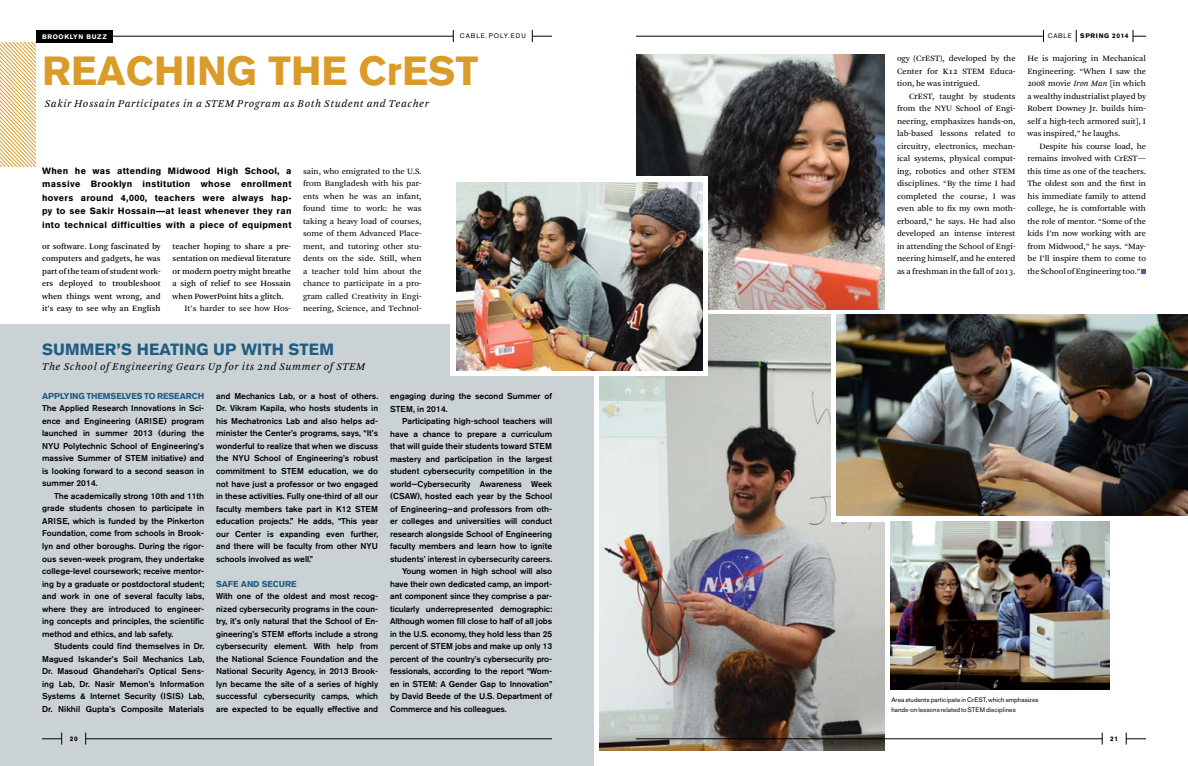
<style>
.page{position:relative;width:1188px;height:766px;background:#fff}
.page>*{position:absolute;margin:0;border:0;box-sizing:border-box;transform-origin:0 0}
.t1{font:900 40px "Akzidenz Grotesk";color:#da9b28}
.t2{font:900 16px "Akzidenz Grotesk";letter-spacing:.005em;color:#205d81}
.t3{font:italic 11px "Arnhem Blond";letter-spacing:.05em;color:#000}
.t4{font:900 9px/13.5px "Akzidenz Grotesk";letter-spacing:.035em;color:#000;text-align:justify}
.t5{font:500 8.5px/12.5px "Akzidenz Grotesk BE";color:#000;text-align:justify}
.t6{font:8.5px/12.5px "Arnhem Blond";color:#000;text-align:justify}
.t7{font:8.5px/12.5px "Arnhem";letter-spacing:-.005em;color:#000;text-align:justify}
.t8{font:900 8.5px "Akzidenz Grotesk";letter-spacing:-.01em;color:#205d81}
.t9{font:6.5px/10px "Akzidenz Grotesk BE";letter-spacing:.01em;color:#000}
.t10{font:6.5px "Akzidenz Grotesk";letter-spacing:.15em;color:#000}
.t11{font:900 6.5px "Akzidenz Grotesk";letter-spacing:.1em;color:#000}
.t12{font:900 6.5px "Akzidenz Grotesk";letter-spacing:.1em;color:#fff}
.s1{font-style:italic}
</style>
<div class="page">
<svg style="left:1102px;top:732px;width:1px;height:12px"></svg>
<svg style="left:1126px;top:732px;width:20px;height:12px"></svg>
<hr style="left:636px;top:36px;width:407px;height:1px;background:#000">
<svg style="left:1043px;top:30px;width:1px;height:12px"></svg>
<svg style="left:1076px;top:30px;width:1px;height:12px"></svg>
<svg style="left:1132px;top:30px;width:14px;height:12px"></svg>
<img style="left:600px;top:315px;width:285px;height:435px">
<div style="left:0;top:324px;width:594px;height:441px;background:#cbd2d6"></div>
<hr style="left:86px;top:738px;width:466px;height:1px;background:#000">
<svg style="left:42px;top:732px;width:20px;height:12px"></svg>
<svg style="left:85px;top:732px;width:1px;height:12px"></svg>
<hr style="left:42px;top:36px;width:411px;height:1px;background:#000">
<svg style="left:453px;top:30px;width:1px;height:12px"></svg>
<svg style="left:532px;top:30px;width:20px;height:12px"></svg>
<div style="left:36px;top:30px;width:76px;height:12px;background:#000"></div>
<svg style="left:0;top:42px;width:36px;height:125px"></svg>
<img style="left:636px;top:54px;width:249px;height:255px">
<svg style="left:831px;top:314px;width:357px;height:207px"></svg>
<img style="left:837px;top:315px;width:351px;height:200px">
<div style="left:451px;top:177px;width:257px;height:199px;background:#fff"></div>
<img style="left:456px;top:182px;width:246px;height:188px">
<svg style="left:1142px;top:269px;width:4px;height:5px"></svg>
<img style="left:891px;top:521px;width:218px;height:168px">
<hr style="left:636px;top:738px;width:466px;height:1px;background:#000">
<p class="t12" style="left:42px;top:32px;width:66px">BROOKLYN BUZZ</p>
<p class="t10" style="left:460px;top:32px;width:68px">CABLE.POLY.EDU</p>
<h1 class="t1" style="left:42px;top:46px;width:438px">REACHING THE CrEST</h1>
<p class="t3" style="left:45px;top:97px;width:386px">Sakir Hossain Participates in a STEM Program as Both Student and Teacher</p>
<p class="t4" style="left:42px;top:164px;width:251px">When he was attending Midwood High School, a massive Brooklyn institution whose enrollment hovers around 4,000, teachers were always hap&shy;py to see Sakir Hossain—at least whenever they ran into technical difficulties with a piece of equipment</p>
<p class="t7" style="left:42px;top:240px;width:120px">or software. Long fascinated by computers and gadgets, he was part of the team of student work&shy;ers deployed to troubleshoot when things went wrong, and it’s easy to see why an English</p>
<p class="t7" style="left:173px;top:240px;width:120px">teacher hoping to share a pre&shy;sentation on medieval literature or modern poetry might breathe a sigh of relief to see Hossain when PowerPoint hits a glitch.</p>
<p class="t6" style="left:185px;top:302px;width:108px">It’s harder to see how Hos-</p>
<p class="t6" style="left:303px;top:165px;width:120px">sain, who emigrated to the U.S. from Bangladesh with his par&shy;ents when he was an infant, found time to work: he was taking a heavy load of courses, some of them Advanced Place&shy;ment, and tutoring other stu&shy;dents on the side. Still, when a teacher told him about the chance to participate in a pro&shy;gram called Creativity in Engi&shy;neering, Science, and Technol-</p>
<h2 class="t2" style="left:42px;top:339px;width:293px">SUMMER’S HEATING UP WITH STEM</h2>
<p class="t3" style="left:42px;top:360px;width:325px">The School of Engineering Gears Up for its 2nd Summer of STEM</p>
<p class="t8" style="left:42px;top:390px;width:164px">APPLYING THEMSELVES TO RESEARCH</p>
<p class="t5" style="left:42px;top:402px;width:164px">The Applied Research Innovations in Sci&shy;ence and Engineering (ARISE) program launched in summer 2013 (during the NYU Polytechnic School of Engineering’s massive Summer of STEM initiative) and is looking forward to a second season in summer 2014.</p>
<p class="t5" style="left:42px;top:489px;width:164px;text-indent:12px">The academically strong 10th and 11th grade students chosen to participate in ARISE, which is funded by the Pinkerton Foundation, come from schools in Brook&shy;lyn and other boroughs. During the rigor&shy;ous seven-week program, they undertake college-level coursework; receive mentor&shy;ing by a graduate or postdoctoral student; and work in one of several faculty labs, where they are introduced to engineer&shy;ing concepts and principles, the scientific method and ethics, and lab safety.</p>
<p class="t5" style="left:42px;top:639px;width:164px;text-indent:12px">Students could find themselves in Dr.<br>Magued Iskander’s Soil Mechanics Lab, Dr. Masoud Ghandehari’s Optical Sens&shy;ing Lab, Dr. Nasir Memon’s Information Systems &amp; Internet Security (ISIS) Lab, Dr. Nikhil Gupta’s Composite Materials</p>
<p class="t5" style="left:216px;top:389px;width:164px">and Mechanics Lab, or a host of others.<br>Dr. Vikram Kapila, who hosts students in his Mechatronics Lab and also helps ad&shy;minister the Center’s programs, says, “It’s wonderful to realize that when we discuss the NYU School of Engineering’s robust commitment to STEM education, we do not have just a professor or two engaged in these activities. Fully one-third of all our faculty members take part in K12 STEM education projects.” He adds, “This year our Center is expanding even further, and there will be faculty from other NYU schools involved as well.”</p>
<p class="t8" style="left:216px;top:578px;width:82px">SAFE AND SECURE</p>
<p class="t5" style="left:216px;top:589px;width:164px">With one of the oldest and most recog&shy;nized cybersecurity programs in the coun&shy;try, it’s only natural that the School of En&shy;gineering’s STEM efforts include a strong cybersecurity element. With help from the National Science Foundation and the National Security Agency, in 2013 Brook&shy;lyn became the site of a series of highly successful cybersecurity camps, which are expected to be equally effective and</p>
<p class="t11" style="left:70px;top:734px;width:9px">20</p>
<p class="t5" style="left:390px;top:389px;width:163px">engaging during the second Summer of<br>STEM, in 2014.</p>
<p class="t5" style="left:402px;top:414px;width:151px">Participating high-school teachers will</p>
<p class="t5" style="left:390px;top:427px;width:164px">have a chance to prepare a curriculum</p>
<p class="t5" style="left:390px;top:439px;width:164px">that will guide their students toward STEM</p>
<p class="t5" style="left:390px;top:452px;width:163px">mastery and participation in the largest</p>
<p class="t5" style="left:390px;top:464px;width:163px">student cybersecurity competition in the</p>
<p class="t5" style="left:390px;top:477px;width:163px">world—Cybersecurity Awareness Week</p>
<p class="t5" style="left:390px;top:489px;width:163px">(CSAW), hosted each year by the School</p>
<p class="t5" style="left:390px;top:502px;width:164px">of Engineering—and professors from oth-</p>
<p class="t5" style="left:390px;top:514px;width:164px">er colleges and universities will conduct</p>
<p class="t5" style="left:390px;top:527px;width:164px">research alongside School of Engineering</p>
<p class="t5" style="left:390px;top:539px;width:164px">faculty members and learn how to ignite</p>
<p class="t5" style="left:390px;top:552px;width:164px">students’ interest in cybersecurity careers.</p>
<p class="t5" style="left:402px;top:564px;width:151px">Young women in high school will also</p>
<p class="t5" style="left:390px;top:577px;width:164px">have their own dedicated camp, an import-</p>
<p class="t5" style="left:390px;top:589px;width:164px">ant component since they comprise a par-</p>
<p class="t5" style="left:390px;top:602px;width:164px">ticularly underrepresented demographic:</p>
<p class="t5" style="left:390px;top:614px;width:164px">Although women fill close to half of all jobs</p>
<p class="t5" style="left:390px;top:627px;width:163px">in the U.S. economy, they hold less than 25</p>
<p class="t5" style="left:390px;top:639px;width:164px">percent of STEM jobs and make up only 13</p>
<p class="t5" style="left:390px;top:652px;width:163px">percent of the country’s cybersecurity pro-</p>
<p class="t5" style="left:390px;top:664px;width:163px">fessionals, according to the report “Wom-</p>
<p class="t5" style="left:390px;top:677px;width:164px">en in STEM: A Gender Gap to Innovation”</p>
<p class="t5" style="left:390px;top:689px;width:163px">by David Beede of the U.S. Department of</p>
<p class="t5" style="left:390px;top:702px;width:118px">Commerce and his colleagues.</p>
<p class="t6" style="left:897px;top:52px;width:120px">ogy (CrEST), developed by the Center for K12 STEM Educa&shy;tion, he was intrigued.</p>
<p class="t6" style="left:897px;top:90px;width:120px;text-indent:12px">CrEST, taught by students from the NYU School of Engi&shy;neering, emphasizes hands-on, lab-based lessons related to circuitry, electronics, mechan&shy;ical systems, physical comput&shy;ing, robotics and other STEM disciplines. “By the time I had completed the course, I was even able to fix my own moth&shy;erboard,” he says. He had also developed an intense interest in attending the School of Engi&shy;neering himself, and he entered as a freshman in the fall of 2013.</p>
<p class="t10" style="left:1048px;top:32px;width:25px">CABLE</p>
<p class="t11" style="left:1080px;top:32px;width:50px">SPRING 2014</p>
<p class="t6" style="left:1028px;top:52px;width:120px">He is majoring in Mechanical Engineering. “When I saw the 2008 movie <span class="s1">Iron Man</span> [in which a wealthy industrialist played by Robert Downey Jr. builds him&shy;self a high-tech armored suit], I was inspired,” he laughs.</p>
<p class="t6" style="left:1028px;top:140px;width:120px;text-indent:12px">Despite his course load, he remains involved with CrEST— this time as one of the teachers.<br>The oldest son and the first in his immediate family to attend college, he is comfortable with the role of mentor. “Some of the kids I’m now working with are from Midwood,” he says. “May&shy;be I’ll inspire them to come to the School of Engineering too.”</p>
<p class="t9" style="left:891px;top:694px;width:149px">Area students participate in CrEST, which emphasizes hands-on lessons related to STEM disciplines</p>
<p class="t11" style="left:1110px;top:734px;width:9px">21</p>
</div>
